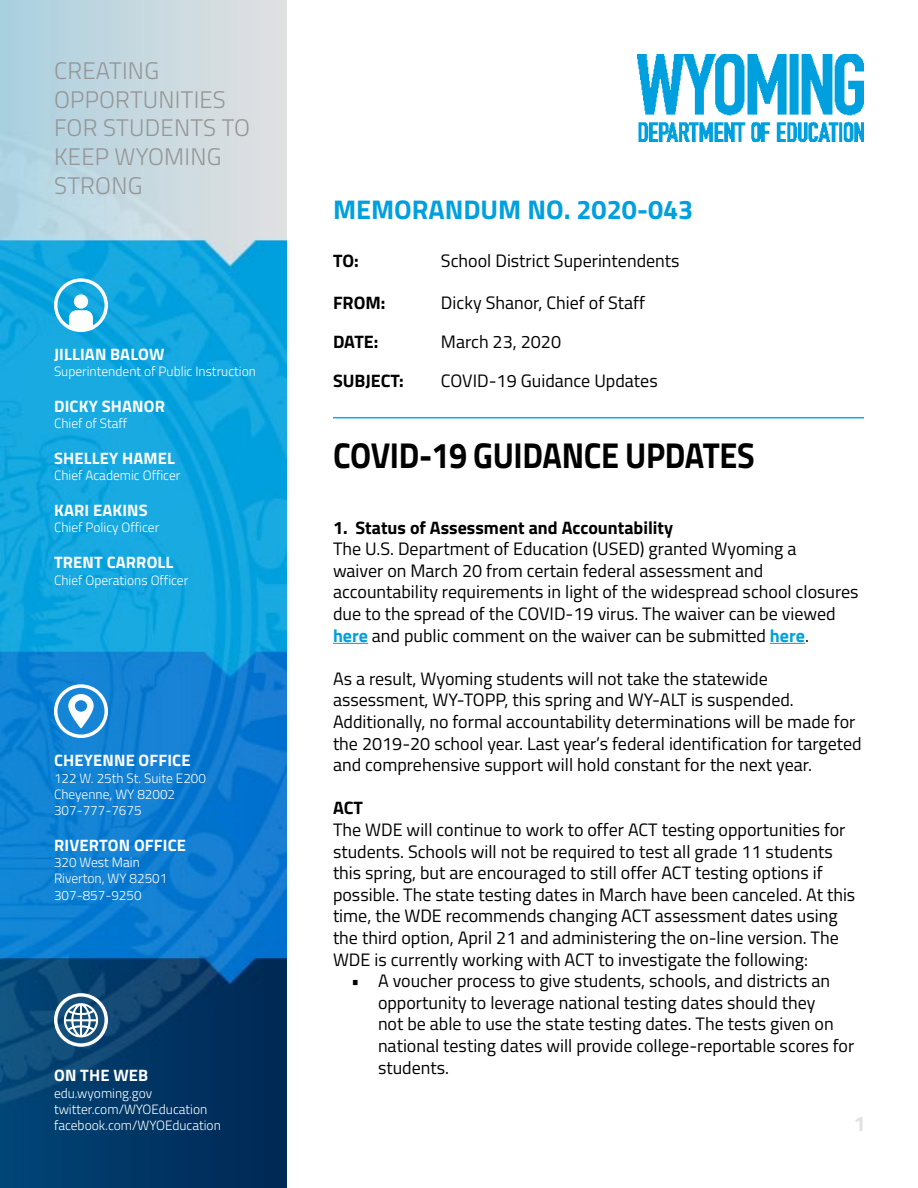
<style>
.page{position:relative;width:918px;height:1188px;background:#fff}
.page>*{position:absolute;margin:0;border:0;box-sizing:border-box;transform-origin:0 0}
.Headline{font:700 36px "Titillium Web";letter-spacing:-.01em;color:#000;scale:.9 1}
.Section_Title{font:700 27px "Titillium Web";color:#00a0df}
.t1{font:300 24px/28.8px "Titillium Web";letter-spacing:.01em;color:#969696}
.t2{font:700 21px "Titillium Web";color:#e1e1e1}
.To__From__Etc{font:18px/21.6px "Titillium Web";color:#000}
.To__From__Etc-2{font:700 18px "Titillium Web";color:#000}
.Sidebar_Title{font:700 16.5px "Titillium Web";letter-spacing:.01em;color:#fff}
.Sidebar_Description{font:300 13.5px "Titillium Web";color:#fff}
.s1{font-weight:700;color:#00a0df}
</style>
<div class="page">
<img style="left:0;top:0;width:286px;height:1188px">
<svg style="left:54px;top:993px;width:54px;height:54px"></svg>
<svg style="left:54px;top:684px;width:54px;height:54px"></svg>
<svg style="left:54px;top:278px;width:54px;height:54px"></svg>
<img style="left:637px;top:54px;width:227px;height:88px">
<hr style="left:333px;top:417px;width:531px;height:1px;background:#00aeef">
<hr style="left:333px;top:643px;width:35px;height:1px;background:#00a0df">
<hr style="left:770px;top:643px;width:35px;height:1px;background:#00a0df">
<p class="t1" style="left:54px;top:55px;width:197px">CREATING<br>OPPORTUNITIES<br>FOR STUDENTS TO<br>KEEP WYOMING<br>STRONG</p>
<h1 class="Section_Title" style="left:333px;top:189px;width:362px">MEMORANDUM NO. 2020-043</h1>
<p class="To__From__Etc-2" style="left:333px;top:247px;width:27px">TO:</p>
<p class="To__From__Etc" style="left:441px;top:249px;width:240px">School District Superintendents</p>
<p class="To__From__Etc-2" style="left:333px;top:289px;width:54px">FROM:</p>
<p class="To__From__Etc" style="left:441px;top:291px;width:206px">Dicky Shanor, Chief of Staff</p>
<p class="To__From__Etc-2" style="left:333px;top:328px;width:47px">DATE:</p>
<p class="To__From__Etc" style="left:441px;top:330px;width:122px">March 23, 2020</p>
<p class="To__From__Etc-2" style="left:333px;top:367px;width:72px">SUBJECT:</p>
<p class="To__From__Etc" style="left:441px;top:369px;width:218px">COVID-19 Guidance Updates</p>
<p class="Sidebar_Title" style="left:54px;top:341px;width:112px">JILLIAN BALOW</p>
<p class="Sidebar_Description" style="left:54px;top:361px;width:203px">Superintendent of Public Instruction</p>
<p class="Sidebar_Title" style="left:54px;top:393px;width:112px">DICKY SHANOR</p>
<p class="Sidebar_Description" style="left:54px;top:414px;width:75px">Chief of Staff</p>
<p class="Sidebar_Title" style="left:54px;top:446px;width:122px">SHELLEY HAMEL</p>
<p class="Sidebar_Description" style="left:54px;top:466px;width:128px">Chief Academic Officer</p>
<p class="Sidebar_Title" style="left:54px;top:498px;width:95px">KARI EAKINS</p>
<p class="Sidebar_Description" style="left:54px;top:518px;width:107px">Chief Policy Officer</p>
<p class="Sidebar_Title" style="left:54px;top:550px;width:121px">TRENT CARROLL</p>
<p class="Sidebar_Description" style="left:54px;top:570px;width:136px">Chief Operations Officer</p>
<h2 class="Headline" style="left:333px;top:428px;width:470px">COVID-19 GUIDANCE UPDATES</h2>
<p class="To__From__Etc-2" style="left:333px;top:514px;width:342px">1. Status of Assessment and Accountability</p>
<p class="To__From__Etc" style="left:333px;top:537px;width:527px">The U.S. Department of Education (USED) granted Wyoming a<br>waiver on March 20 from certain federal assessment and accountability requirements in light of the widespread school closures due to the spread of the COVID-19 virus. The waiver can be viewed <span class="s1">here</span> and public comment on the waiver can be submitted <span class="s1">here</span>.</p>
<p class="To__From__Etc" style="left:333px;top:667px;width:530px">As a result, Wyoming students will not take the statewide assessment, WY-TOPP, this spring and WY-ALT is suspended.<br>Additionally, no formal accountability determinations will be made for the 2019-20 school year. Last year’s federal identification for targeted and comprehensive support will hold constant for the next year.</p>
<p class="To__From__Etc-2" style="left:333px;top:794px;width:31px">ACT</p>
<p class="To__From__Etc" style="left:333px;top:818px;width:524px">The WDE will continue to work to offer ACT testing opportunities for students. Schools will not be required to test all grade 11 students this spring, but are encouraged to still offer ACT testing options if possible. The state testing dates in March have been canceled. At this time, the WDE recommends changing ACT assessment dates using the third option, April 21 and administering the on-line version. The WDE is currently working with ACT to investigate the following:</p>
<p class="To__From__Etc" style="left:378px;top:969px;width:478px;text-indent:-27px">• A voucher process to give students, schools, and districts an opportunity to leverage national testing dates should they<br>not be able to use the state testing dates. The tests given on national testing dates will provide college-reportable scores for students.</p>
<p class="Sidebar_Title" style="left:54px;top:748px;width:138px">CHEYENNE OFFICE</p>
<p class="Sidebar_Description" style="left:54px;top:768px;width:154px">122 W. 25th St. Suite E200</p>
<p class="Sidebar_Description" style="left:54px;top:784px;width:123px">Cheyenne, WY 82002</p>
<p class="Sidebar_Description" style="left:54px;top:801px;width:89px">307-777-7675</p>
<p class="Sidebar_Title" style="left:54px;top:833px;width:133px">RIVERTON OFFICE</p>
<p class="Sidebar_Description" style="left:54px;top:853px;width:87px">320 West Main</p>
<p class="Sidebar_Description" style="left:54px;top:869px;width:115px">Riverton, WY 82501</p>
<p class="Sidebar_Description" style="left:54px;top:885px;width:89px">307-857-9250</p>
<p class="Sidebar_Title" style="left:54px;top:1063px;width:96px">ON THE WEB</p>
<p class="Sidebar_Description" style="left:54px;top:1083px;width:100px">edu.wyoming.gov</p>
<p class="Sidebar_Description" style="left:54px;top:1099px;width:155px">twitter.com/WYOEducation</p>
<p class="Sidebar_Description" style="left:54px;top:1116px;width:168px">facebook.com/WYOEducation</p>
<p class="t2" style="left:854px;top:1107px;width:13px">1</p>
</div>
